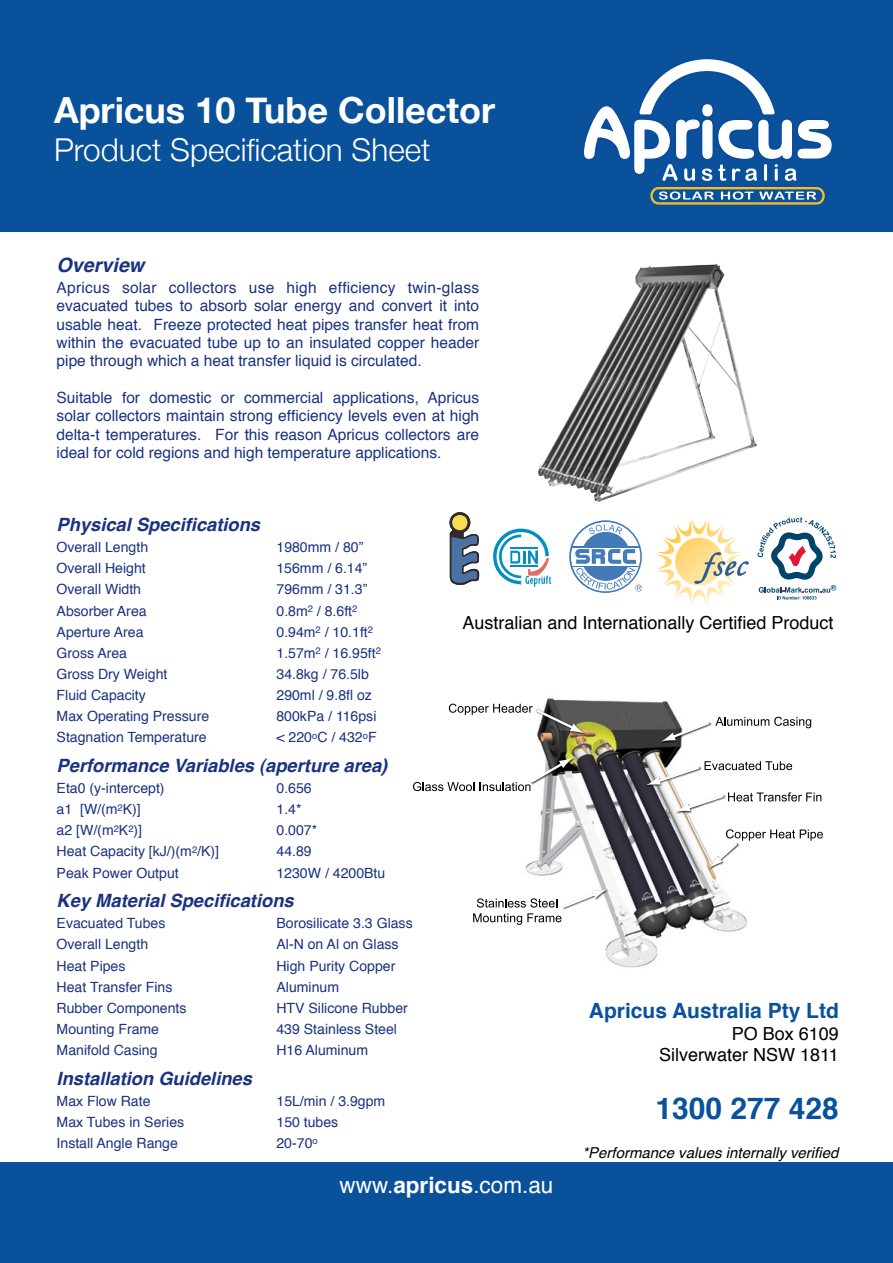
<style>
.page{position:relative;width:893px;height:1263px;background:#fff}
.page>*{position:absolute;margin:0;border:0;box-sizing:border-box;transform-origin:0 0}
.t1{font:700 36px "Helvetica Neue";color:#fff}
.t2{font:300 31.5px "Helvetica Neue";color:#fff}
.t3{font:700 30px "Helvetica";color:#0a519c}
.t4{font:22.5px "Helvetica";color:#fff}
.t5{font:700 21px "Helvetica";color:#0a519c}
.t6{font:italic 700 19.65px "Helvetica";color:#1b3281}
.t7{font:italic 700 18.3px "Helvetica";color:#1b3281}
.t8{font:18px/21.6px "Helvetica";color:#000;text-align:right}
.t9{font:15.45px/18.3px "Helvetica";color:#1b3281;text-align:justify}
.t10{font:italic 15px "Helvetica";color:#000}
.t11{font:14.1px "Helvetica";color:#1b3281}
.s1{font-weight:700}
</style>
<div class="page">
<div style="left:0;top:0;width:893px;height:232px;background:#0a519c"></div>
<div style="left:0;top:1162px;width:893px;height:101px;background:#0a519c"></div>
<div style="left:650px;top:187px;width:175px;height:18px;border:2px solid #f5bd23;border-radius:7px"></div>
<svg style="left:659px;top:191px;width:55px;height:9px"></svg>
<svg style="left:721px;top:191px;width:95px;height:9px"></svg>
<svg style="left:584px;top:59px;width:248px;height:122px"></svg>
<svg style="left:757px;top:517px;width:79px;height:83px"></svg>
<svg style="left:656px;top:519px;width:93px;height:86px"></svg>
<svg style="left:569px;top:520px;width:73px;height:73px"></svg>
<div style="left:571px;top:522px;width:69px;height:69px;background:#fbfbfc;border-radius:50%"></div>
<div style="left:581px;top:531px;width:50px;height:50px;background:#427ab7;border-radius:50%"></div>
<hr style="left:572px;top:547px;width:67px;height:1px;background:#427ab7">
<hr style="left:572px;top:565px;width:67px;height:2px;background:#427ab7">
<div style="left:572px;top:548px;width:67px;height:17px;background:#fff"></div>
<svg style="left:589px;top:524px;width:33px;height:10px"></svg>
<svg style="left:575px;top:549px;width:66px;height:41px"></svg>
<svg style="left:450px;top:512px;width:29px;height:73px"></svg>
<svg style="left:493px;top:529px;width:58px;height:58px"></svg>
<img style="left:521px;top:698px;width:232px;height:270px">
<svg style="left:413px;top:782px;width:61px;height:9px"></svg>
<svg style="left:705px;top:761px;width:87px;height:9px"></svg>
<img style="left:645px;top:765px;width:57px;height:23px">
<svg style="left:646px;top:766px;width:53px;height:19px"></svg>
<img style="left:675px;top:793px;width:51px;height:21px">
<svg style="left:676px;top:792px;width:145px;height:19px"></svg>
<img style="left:708px;top:842px;width:32px;height:29px">
<svg style="left:709px;top:829px;width:114px;height:39px"></svg>
<img style="left:660px;top:720px;width:52px;height:24px">
<svg style="left:661px;top:717px;width:150px;height:24px"></svg>
<img style="left:535px;top:708px;width:52px;height:28px">
<svg style="left:449px;top:704px;width:135px;height:29px"></svg>
<img style="left:530px;top:756px;width:46px;height:29px">
<svg style="left:480px;top:757px;width:93px;height:34px"></svg>
<img style="left:561px;top:888px;width:49px;height:23px">
<svg style="left:473px;top:889px;width:134px;height:36px"></svg>
<img style="left:538px;top:264px;width:178px;height:225px">
<h1 class="t1" style="left:54px;top:88px;width:443px">Apricus 10 Tube Collector</h1>
<h2 class="t2" style="left:54px;top:130px;width:378px">Product Specification Sheet</h2>
<h3 class="t6" style="left:57px;top:257px;width:89px">Overview</h3>
<p class="t9" style="left:57px;top:280px;width:424px">Apricus solar collectors use high efficiency twin-glass evacuated tubes to absorb solar energy and convert it into usable heat. Freeze protected heat pipes transfer heat from within the evacuated tube up to an insulated copper header pipe through which a heat transfer liquid is circulated.</p>
<p class="t9" style="left:57px;top:390px;width:424px">Suitable for domestic or commercial applications, Apricus solar collectors maintain strong efficiency levels even at high delta-t temperatures. For this reason Apricus collectors are ideal for cold regions and high temperature applications.</p>
<p class="t7" style="left:57px;top:517px;width:205px">Physical Specifications</p>
<p class="t11" style="left:57px;top:542px;width:93px">Overall Length</p>
<p class="t11" style="left:276px;top:542px;width:88px">1980mm / 80”</p>
<p class="t11" style="left:57px;top:563px;width:91px">Overall Height</p>
<p class="t11" style="left:276px;top:563px;width:92px">156mm / 6.14”</p>
<p class="t11" style="left:57px;top:584px;width:86px">Overall Width</p>
<p class="t11" style="left:277px;top:584px;width:92px">796mm / 31.3”</p>
<p class="t11" style="left:57px;top:605px;width:92px">Absorber Area</p>
<p class="t11" style="left:276px;top:605px;width:82px">0.8m<sup>2</sup> / 8.6ft<sup>2</sup></p>
<p class="t11" style="left:57px;top:626px;width:88px">Aperture Area</p>
<p class="t11" style="left:276px;top:626px;width:98px">0.94m<sup>2</sup> / 10.1ft<sup>2</sup></p>
<p class="t11" style="left:57px;top:647px;width:72px">Gross Area</p>
<p class="t11" style="left:277px;top:647px;width:106px">1.57m<sup>2</sup> / 16.95ft<sup>2</sup></p>
<p class="t11" style="left:57px;top:668px;width:112px">Gross Dry Weight</p>
<p class="t11" style="left:276px;top:668px;width:94px">34.8kg / 76.5lb</p>
<p class="t11" style="left:57px;top:690px;width:91px">Fluid Capacity</p>
<p class="t11" style="left:276px;top:690px;width:97px">290ml / 9.8fl oz</p>
<p class="t11" style="left:57px;top:711px;width:154px">Max Operating Pressure</p>
<p class="t11" style="left:276px;top:711px;width:101px">800kPa / 116psi</p>
<p class="t11" style="left:57px;top:732px;width:152px">Stagnation Temperature</p>
<p class="t11" style="left:276px;top:732px;width:102px">&lt; 220<sup>o</sup>C / 432<sup>o</sup>F</p>
<p class="t7" style="left:57px;top:758px;width:332px">Performance Variables (aperture area)</p>
<p class="t11" style="left:57px;top:783px;width:110px">Eta0 (y-intercept)</p>
<p class="t11" style="left:276px;top:783px;width:37px">0.656</p>
<p class="t11" style="left:57px;top:804px;width:86px">a1 [W/(m<sup>2</sup>K)]</p>
<p class="t11" style="left:276px;top:804px;width:27px">1.4*</p>
<p class="t11" style="left:57px;top:825px;width:87px">a2 [W/(m<sup>2</sup>K<sup>2</sup>)]</p>
<p class="t11" style="left:277px;top:825px;width:42px">0.007*</p>
<p class="t11" style="left:57px;top:846px;width:164px">Heat Capacity [kJ/)(m<sup>2</sup>/K)]</p>
<p class="t11" style="left:276px;top:846px;width:37px">44.89</p>
<p class="t11" style="left:57px;top:867px;width:124px">Peak Power Output</p>
<p class="t11" style="left:276px;top:867px;width:110px">1230W / 4200Btu</p>
<p class="t7" style="left:57px;top:893px;width:239px">Key Material Specifications</p>
<p class="t11" style="left:57px;top:918px;width:110px">Evacuated Tubes</p>
<p class="t11" style="left:276px;top:918px;width:138px">Borosilicate 3.3 Glass</p>
<p class="t11" style="left:57px;top:939px;width:93px">Overall Length</p>
<p class="t11" style="left:276px;top:939px;width:124px">Al-N on Al on Glass</p>
<p class="t11" style="left:57px;top:960px;width:70px">Heat Pipes</p>
<p class="t11" style="left:276px;top:960px;width:120px">High Purity Copper</p>
<p class="t11" style="left:57px;top:981px;width:117px">Heat Transfer Fins</p>
<p class="t11" style="left:277px;top:981px;width:64px">Aluminum</p>
<p class="t11" style="left:57px;top:1002px;width:131px">Rubber Components</p>
<p class="t11" style="left:276px;top:1002px;width:133px">HTV Silicone Rubber</p>
<p class="t11" style="left:57px;top:1023px;width:104px">Mounting Frame</p>
<p class="t11" style="left:276px;top:1023px;width:122px">439 Stainless Steel</p>
<p class="t11" style="left:57px;top:1045px;width:102px">Manifold Casing</p>
<p class="t11" style="left:276px;top:1045px;width:93px">H16 Aluminum</p>
<p class="t7" style="left:57px;top:1071px;width:197px">Installation Guidelines</p>
<p class="t11" style="left:57px;top:1095px;width:95px">Max Flow Rate</p>
<p class="t11" style="left:276px;top:1095px;width:110px">15L/min / 3.9gpm</p>
<p class="t11" style="left:57px;top:1116px;width:129px">Max Tubes in Series</p>
<p class="t11" style="left:276px;top:1116px;width:63px">150 tubes</p>
<p class="t11" style="left:57px;top:1138px;width:123px">Install Angle Range</p>
<p class="t11" style="left:276px;top:1138px;width:43px">20-70<sup>o</sup></p>
<p class="t8" style="left:462px;top:612px;width:373px">Australian and Internationally Certified Product</p>
<h3 class="t5" style="left:589px;top:994px;width:252px">Apricus Australia Pty Ltd</h3>
<p class="t8" style="left:659px;top:1023px;width:181px">PO Box 6109<br>Silverwater NSW 1811</p>
<h3 class="t3" style="left:655px;top:1084px;width:185px">1300 277 428</h3>
<p class="t10" style="left:582px;top:1141px;width:257px">*Performance values internally verified</p>
<h3 class="t4" style="left:340px;top:1167px;width:215px">www.<span class="s1">apricus</span>.com.au</h3>
</div>
